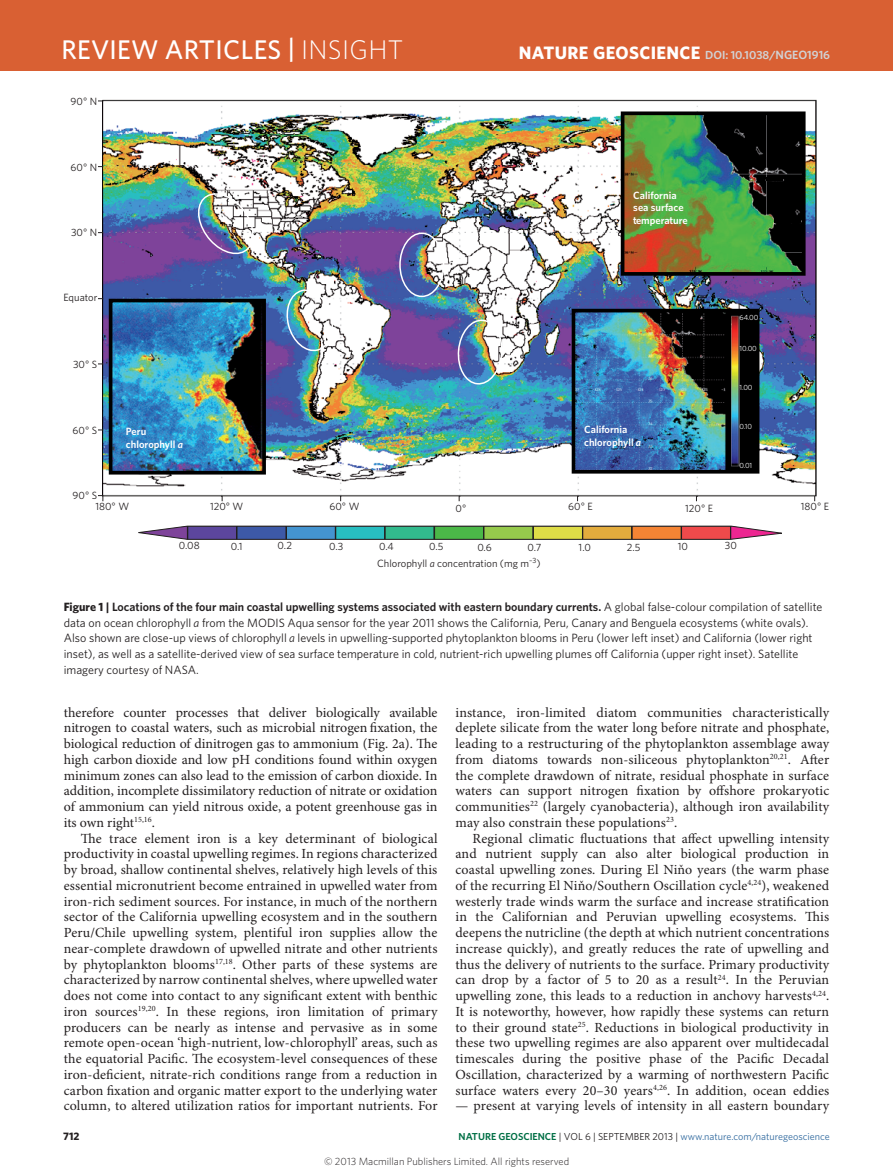
<style>
.page{position:relative;width:893px;height:1174px;background:#fff}
.page>*{position:absolute;margin:0;border:0;box-sizing:border-box;transform-origin:0 0}
.t1{font:500 27px "Whitney";letter-spacing:.01em;color:#fff}
.t2{font:700 18px "Whitney";letter-spacing:.02em;color:#fff}
.Body_text{font:13.95px/15.8px "Minion Pro";letter-spacing:.005em;color:#231f20;text-align:justify}
.Figure_caption{font:12px/15.8px "Whitney";color:#231f20}
.t3{font:700 10.8px "Whitney";color:#231f20}
.t4{font:10.5px/11.2px "Whitney";color:#231f20}
.t5{font:600 10.5px/12.6px "Whitney";color:#fff}
.t6{font:300 10.5px "Whitney";color:#231f20}
.t7{font:10.2px "Whitney";color:#316a9f}
.t8{font:7.5px "Whitney";letter-spacing:-.025em;color:#fff}
.s1{font-weight:300}
.s2{font-weight:600;font-size:11.7px;color:#d1d2d4}
.s3{font-weight:600;font-size:12px;color:#d1d2d4}
.s4{font-style:italic}
.s5{font-weight:700}
.s6{font-weight:600}
.s7{font-weight:600;color:#016f45}
.s8{color:#231f20}
</style>
<div class="page">
<img style="left:102px;top:99px;width:714px;height:397px">
<img style="left:109px;top:299px;width:157px;height:175px">
<img style="left:572px;top:309px;width:187px;height:164px">
<hr style="left:726px;top:315px;width:4px;height:151px;background:#000">
<div style="left:740px;top:313px;width:17px;height:156px;background:#000"></div>
<svg style="left:621px;top:111px;width:185px;height:165px;background:#416131"></svg>
<img style="left:195px;top:188px;width:308px;height:197px">
<svg style="left:98px;top:495px;width:6px;height:6px"></svg>
<svg style="left:138px;top:525px;width:644px;height:15px;background:#868978"></svg>
<div style="left:0;top:0;width:893px;height:71px;background:#d96033"></div>
<svg style="left:222px;top:496px;width:7px;height:6px"></svg>
<svg style="left:340px;top:496px;width:5px;height:6px"></svg>
<svg style="left:459px;top:496px;width:7px;height:6px"></svg>
<svg style="left:577px;top:496px;width:7px;height:6px"></svg>
<svg style="left:696px;top:496px;width:9px;height:6px"></svg>
<svg style="left:814px;top:496px;width:3px;height:6px"></svg>
<p class="t1" style="left:62px;top:32px;width:343px">REVIEW ARTICLES | <span class="s1">INSIGHT</span></p>
<p class="t2" style="left:519px;top:41px;width:313px">NATURE GEOSCIENCE <span class="s2">DOI: 10.1038/</span><span class="s3">NGEO1916</span></p>
<p class="t4" style="left:71px;top:95px;width:28px">90 N</p>
<p class="t4" style="left:71px;top:161px;width:28px">60 N</p>
<p class="t4" style="left:71px;top:227px;width:28px">30 N</p>
<p class="t4" style="left:63px;top:291px;width:36px">Equator</p>
<p class="t4" style="left:73px;top:358px;width:26px">30 S</p>
<p class="t4" style="left:73px;top:424px;width:26px">60 S</p>
<p class="t5" style="left:633px;top:188px;width:56px">California sea surface temperature</p>
<p class="t5" style="left:126px;top:425px;width:59px">Peru chlorophyll <span class="s4">a</span></p>
<p class="t5" style="left:584px;top:423px;width:59px">California chlorophyll <span class="s4">a</span></p>
<p class="t8" style="left:740px;top:312px;width:20px">64.00</p>
<p class="t8" style="left:740px;top:343px;width:19px">10.00</p>
<p class="t8" style="left:740px;top:382px;width:14px">1.00</p>
<p class="t8" style="left:740px;top:421px;width:14px">0.10</p>
<p class="t8" style="left:740px;top:460px;width:14px">0.01</p>
<p class="t4" style="left:95px;top:489px;width:35px;text-indent:-23px">90 S<br>180 W</p>
<p class="t4" style="left:210px;top:500px;width:35px">120 W</p>
<p class="t4" style="left:329px;top:501px;width:32px">60 W</p>
<p class="t4" style="left:568px;top:501px;width:26px">60 E</p>
<p class="t4" style="left:456px;top:502px;width:8px">0</p>
<p class="t4" style="left:685px;top:502px;width:29px">120 E</p>
<p class="t4" style="left:801px;top:501px;width:30px">180 E</p>
<p class="t4" style="left:179px;top:539px;width:22px">0.08</p>
<p class="t4" style="left:231px;top:540px;width:13px">0.1</p>
<p class="t4" style="left:278px;top:539px;width:16px">0.2</p>
<p class="t4" style="left:329px;top:541px;width:16px">0.3</p>
<p class="t4" style="left:379px;top:541px;width:16px">0.4</p>
<p class="t4" style="left:429px;top:540px;width:16px">0.5</p>
<p class="t4" style="left:477px;top:541px;width:16px">0.6</p>
<p class="t4" style="left:527px;top:541px;width:15px">0.7</p>
<p class="t4" style="left:579px;top:541px;width:14px">1.0</p>
<p class="t4" style="left:627px;top:541px;width:15px">2.5</p>
<p class="t4" style="left:678px;top:540px;width:12px">10</p>
<p class="t4" style="left:725px;top:540px;width:14px">30</p>
<p class="t4" style="left:377px;top:557px;width:165px">Chlorophyll <span class="s4">a</span> concentration (mg m<sup>–3</sup>)</p>
<p class="Figure_caption" style="left:64px;top:598px;width:760px"><span class="s5">Figure 1 |</span> <span class="s6">Locations of the four main coastal upwelling systems associated with eastern boundary currents.</span> A global false-colour compilation of satellite data on ocean chlorophyll <span class="s4">a</span> from the MODIS Aqua sensor for the year 2011 shows the California, Peru, Canary and Benguela ecosystems (white ovals).<br>Also shown are close-up views of chlorophyll <span class="s4">a</span> levels in upwelling-supported phytoplankton blooms in Peru (lower left inset) and California (lower right inset), as well as a satellite-derived view of sea surface temperature in cold, nutrient-rich upwelling plumes off California (upper right inset). Satellite imagery courtesy of NASA.</p>
<p class="Body_text" style="left:64px;top:704px;width:375px">therefore counter processes that deliver biologically available nitrogen to coastal waters, such as microbial nitrogen fixation, the biological reduction of dinitrogen gas to ammonium (Fig. 2a). The high carbon dioxide and low pH conditions found within oxygen minimum zones can also lead to the emission of carbon dioxide. In addition, incomplete dissimilatory reduction of nitrate or oxidation of ammonium can yield nitrous oxide, a potent greenhouse gas in its own right<sup>15,16</sup>.</p>
<p class="Body_text" style="left:64px;top:830px;width:375px;text-indent:17px">The trace element iron is a key determinant of biological productivity in coastal upwelling regimes. In regions characterized by broad, shallow continental shelves, relatively high levels of this essential micronutrient become entrained in upwelled water from iron-rich sediment sources. For instance, in much of the northern sector of the California upwelling ecosystem and in the southern Peru/Chile upwelling system, plentiful iron supplies allow the near-complete drawdown of upwelled nitrate and other nutrients by phytoplankton blooms<sup>17,18</sup>. Other parts of these systems are characterized by narrow continental shelves, where upwelled water does not come into contact to any significant extent with benthic iron sources<sup>19,20</sup>. In these regions, iron limitation of primary producers can be nearly as intense and pervasive as in some remote open-ocean ‘high-nutrient, low-chlorophyll’ areas, such as the equatorial Pacific. The ecosystem-level consequences of these iron-deficient, nitrate-rich conditions range from a reduction in carbon fixation and organic matter export to the underlying water column, to altered utilization ratios for important nutrients. For</p>
<p class="Body_text" style="left:455px;top:704px;width:375px">instance, iron-limited diatom communities characteristically deplete silicate from the water long before nitrate and phosphate, leading to a restructuring of the phytoplankton assemblage away from diatoms towards non-siliceous phytoplankton<sup>20,21</sup>. After the complete drawdown of nitrate, residual phosphate in surface waters can support nitrogen fixation by offshore prokaryotic communities<sup>22</sup> (largely cyanobacteria), although iron availability may also constrain these populations<sup>23</sup>.</p>
<p class="Body_text" style="left:455px;top:830px;width:375px;text-indent:17px">Regional climatic fluctuations that affect upwelling intensity and nutrient supply can also alter biological production in coastal upwelling zones. During El Niňo years (the warm phase of the recurring El Niňo/Southern Oscillation cycle<sup>4,24</sup>), weakened westerly trade winds warm the surface and increase stratification in the Californian and Peruvian upwelling ecosystems. This deepens the nutricline (the depth at which nutrient concentrations increase quickly), and greatly reduces the rate of upwelling and thus the delivery of nutrients to the surface. Primary productivity can drop by a factor of 5 to 20 as a result<sup>24</sup>. In the Peruvian upwelling zone, this leads to a reduction in anchovy harvests<sup>4,24</sup>.<br>It is noteworthy, however, how rapidly these systems can return to their ground state<sup>25</sup>. Reductions in biological productivity in these two upwelling regimes are also apparent over multidecadal timescales during the positive phase of the Pacific Decadal Oscillation, characterized by a warming of northwestern Pacific surface waters every 20–30 years<sup>4,26</sup>. In addition, ocean eddies</p>
<p class="Body_text" style="left:455px;top:1098px;width:375px">— present at varying levels of intensity in all eastern boundary</p>
<p class="t3" style="left:63px;top:1128px;width:18px">712</p>
<p class="t7" style="left:459px;top:1129px;width:373px"><span class="s7">NATURE GEOSCIENCE</span> <span class="s8">| VOL 6 | SEPTEMBER 2013 |</span> www.nature.com/naturegeoscience</p>
<p class="t6" style="left:324px;top:1154px;width:247px">© 2013 Macmillan Publishers Limited. All rights reserved</p>
</div>
